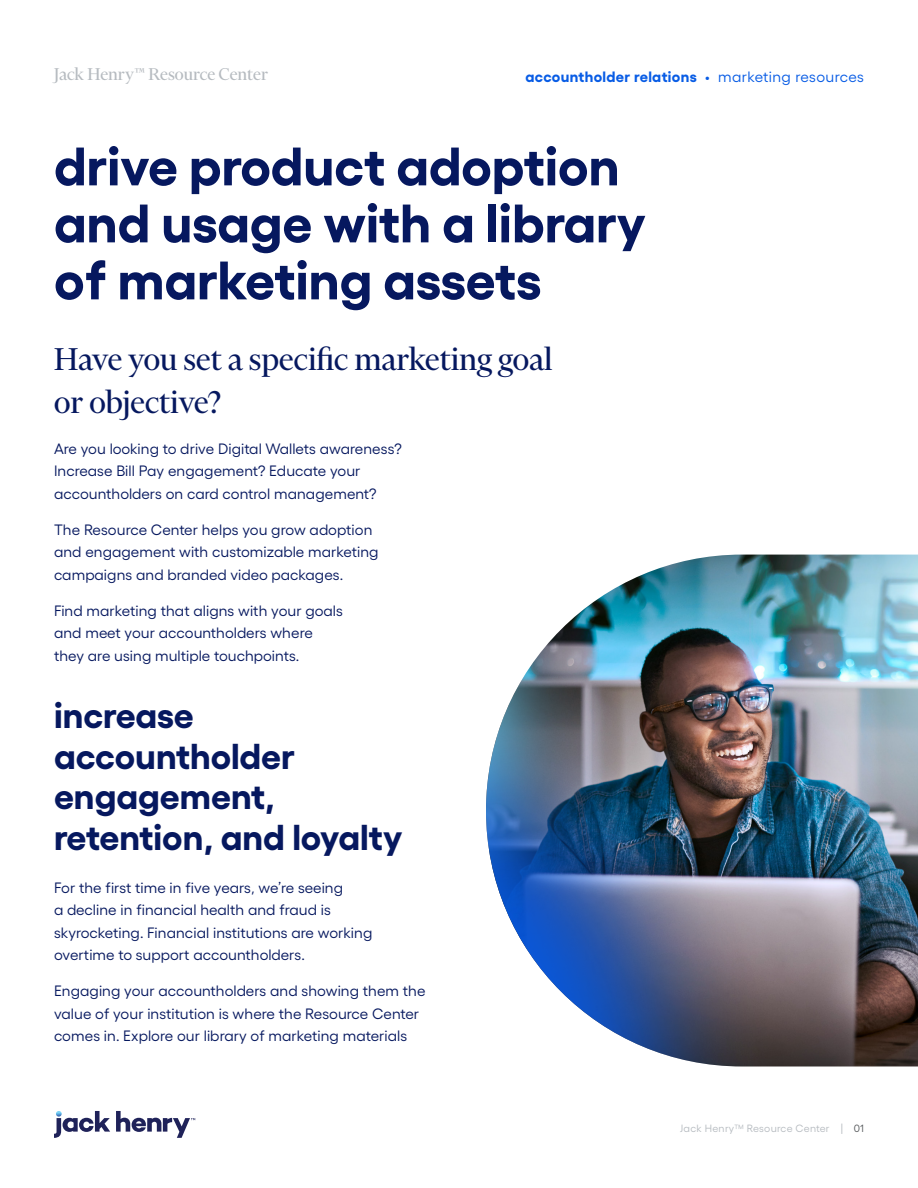
<style>
.page{position:relative;width:918px;height:1188px;background:#fff}
.page>*{position:absolute;margin:0;border:0;box-sizing:border-box;transform-origin:0 0}
.Main_Title{font:700 54px/57px "Gellix";color:#06185f}
.Paragraph_Heading{font:700 36px/40.5px "Gellix";color:#06185f}
.Secondary_Title{font:36px/43.2px "Financier Display";color:#06185f}
.Collateral_Type_Label{font:19.5px "Financier Display";color:#b6bbc0}
.Body_Text{font:15px/22.5px "Gellix";letter-spacing:.005em;color:#06185f}
.Capabilities_Label{font:700 15px "Gellix";letter-spacing:.025em;color:#085ce5}
.t1{font:10.5px "Gellix";letter-spacing:.025em;color:#b6bbc0}
.s1{font-weight:400}
.s2{color:#575a5d}
</style>
<div class="page">
<svg style="left:54px;top:1111px;width:141px;height:27px"></svg>
<img style="left:486px;top:555px;width:432px;height:511px">
<p class="Collateral_Type_Label" style="left:54px;top:64px;width:216px">Jack Henry™ Resource Center</p>
<p class="Capabilities_Label" style="left:525px;top:65px;width:340px">accountholder relations <span class="s1">• marketing resources</span></p>
<p class="Main_Title" style="left:54px;top:132px;width:593px">drive product adoption and usage with a library of marketing assets</p>
<p class="Secondary_Title" style="left:54px;top:337px;width:500px">Have you set a specific marketing goal or objective?</p>
<p class="Body_Text" style="left:54px;top:436px;width:349px">Are you looking to drive Digital Wallets awareness?<br>Increase Bill Pay engagement? Educate your accountholders on card control management?</p>
<p class="Body_Text" style="left:54px;top:517px;width:326px">The Resource Center helps you grow adoption and engagement with customizable marketing campaigns and branded video packages.</p>
<p class="Body_Text" style="left:54px;top:598px;width:290px">Find marketing that aligns with your goals and meet your accountholders where they are using multiple touchpoints.</p>
<p class="Paragraph_Heading" style="left:54px;top:691px;width:350px">increase accountholder engagement, retention, and loyalty</p>
<p class="Body_Text" style="left:54px;top:875px;width:320px">For the first time in five years, we’re seeing<br>a decline in financial health and fraud is skyrocketing. Financial institutions are working overtime to support accountholders.</p>
<p class="Body_Text" style="left:54px;top:978px;width:373px">Engaging your accountholders and showing them the value of your institution is where the Resource Center comes in. Explore our library of marketing materials</p>
<p class="t1" style="left:680px;top:1120px;width:185px">Jack Henry™ Resource Center | <span class="s2">01</span></p>
</div>
